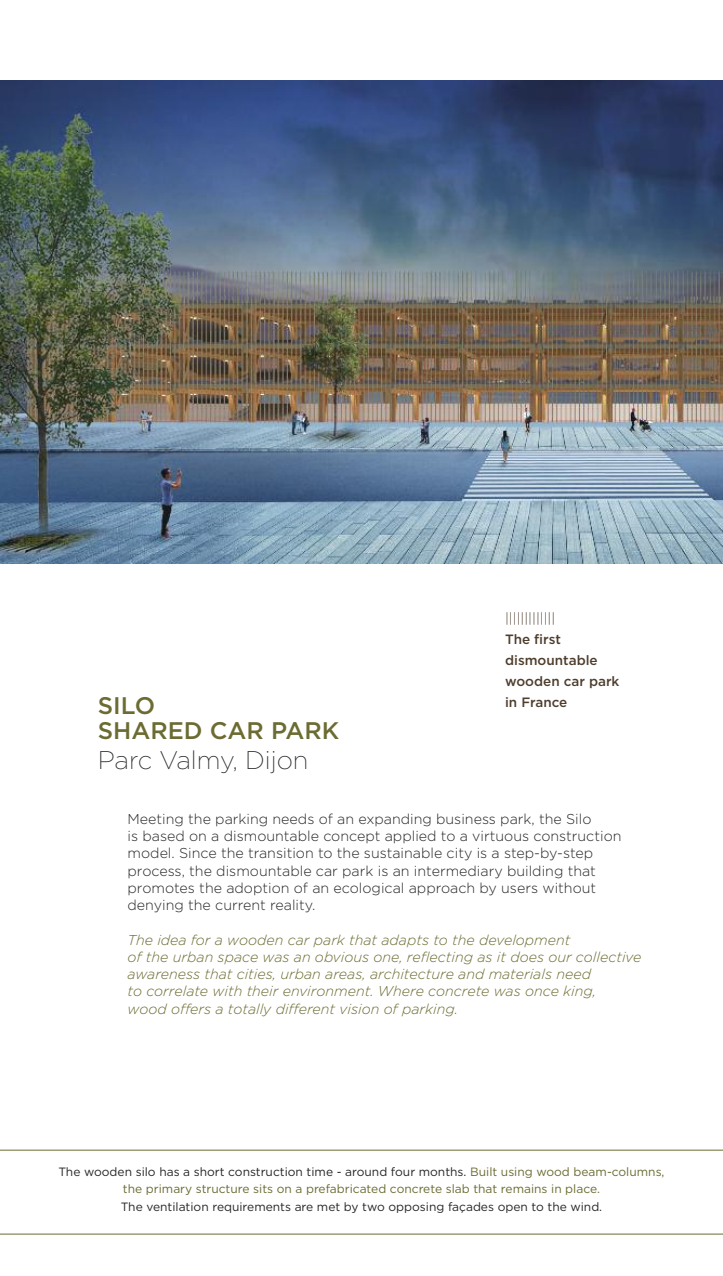
<style>
.page{position:relative;width:723px;height:1276px;background:#fff}
.page>*{position:absolute;margin:0;border:0;box-sizing:border-box;transform-origin:0 0}
.t1{font:200 25.5px "Gotham";color:#272526}
.t2{font:500 24px/25.5px "Gotham";color:#6b6b32}
.t3{font:300 14.25px/17.2px "Gotham";color:#272526}
.t4{font:italic 300 14.25px/17.2px "Gotham";color:#6b6b32}
.t5{font:500 13.5px/21px "Gotham";color:#4e3e2d}
.t6{font:300 13.5px "Gotham";color:#4e3e2d}
.t7{font:12px/17.4px "Gotham";color:#6b6b32;text-align:center}
.t8{font:12px "Gotham";color:#272526}
.s1{color:#272526}
</style>
<div class="page">
<img style="left:0;top:81px;width:723px;height:483px">
<hr style="left:0;top:1150px;width:723px;height:1px;background:#6b6b32">
<hr style="left:0;top:1233px;width:723px;height:1px;background:#6b6b32">
<h2 class="t2" style="left:98px;top:694px;width:243px">silo<br>shared car park</h2>
<h1 class="t1" style="left:98px;top:751px;width:212px">Parc Valmy, Dijon</h1>
<p class="t6" style="left:505px;top:613px;width:52px">|||||||||||||</p>
<p class="t5" style="left:505px;top:629px;width:116px">The first dismountable wooden car park in france</p>
<p class="t3" style="left:128px;top:811px;width:495px">Meeting the parking needs of an expanding business park, the Silo<br>is based on a dismountable concept applied to a virtuous construction model. Since the transition to the sustainable city is a step-by-step process, the dismountable car park is an intermediary building that promotes the adoption of an ecological approach by users without denying the current reality.</p>
<p class="t4" style="left:128px;top:932px;width:515px">The idea for a wooden car park that adapts to the development<br>of the urban space was an obvious one, reflecting as it does our collective awareness that cities, urban areas, architecture and materials need<br>to correlate with their environment. Where concrete was once king,<br>wood offers a totally different vision of parking.</p>
<p class="t7" style="left:58px;top:1164px;width:608px"><span class="s1">the wooden silo has a short construction time - around four months.</span> Built using wood beam-columns, the primary structure sits on a prefabricated concrete slab that remains in place.</p>
<p class="t8" style="left:121px;top:1202px;width:483px">the ventilation requirements are met by two opposing façades open to the wind.</p>
</div>
